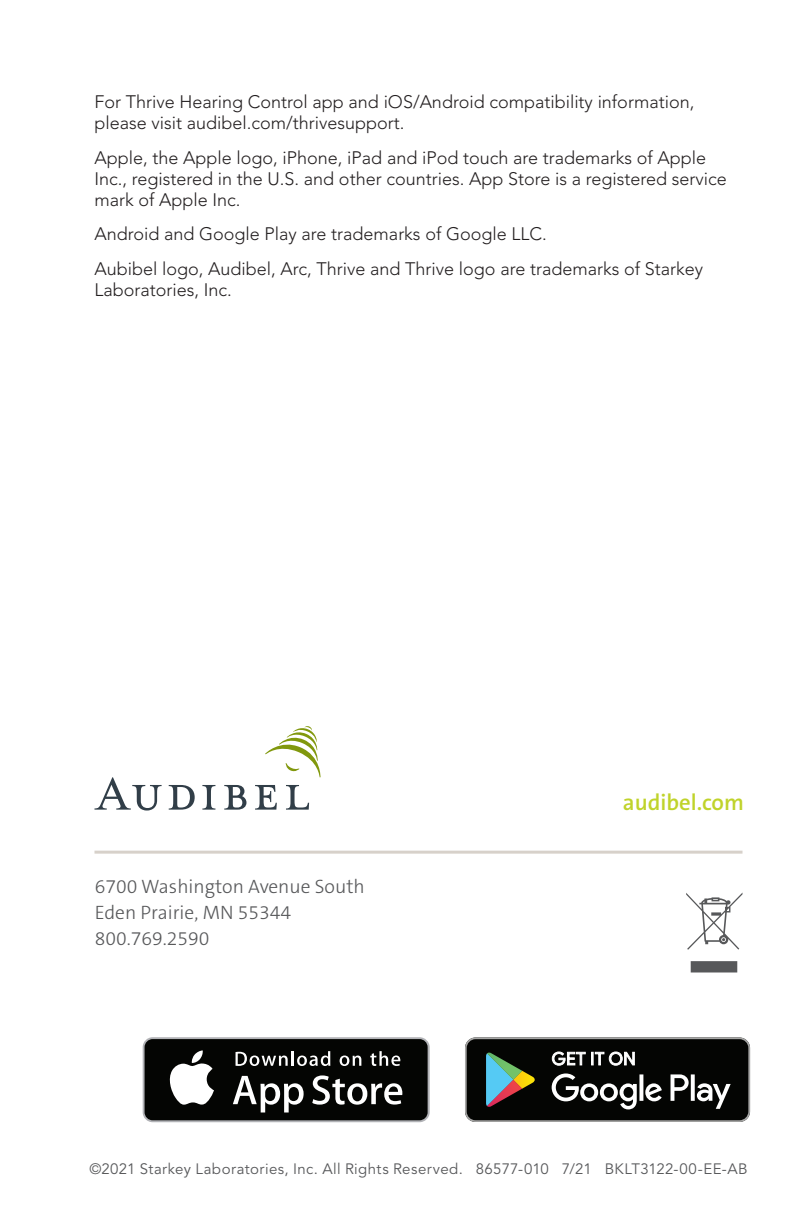
<style>
.page{position:relative;width:810px;height:1215px;background:#fff}
.page>*{position:absolute;margin:0;border:0;box-sizing:border-box;transform-origin:0 0}
.t1{font:600 22.8px "The Sans C5";color:#c0d32b}
.t2{font:300 19.5px "The Sans C5";color:#57585a}
.Back_page_credits{font:18px/21px "Avenir LT SLI Std Light";color:#231f20}
.t3{font:15px "Avenir LT SLI Std Book";letter-spacing:.025em;color:#57585a}
</style>
<div class="page">
<svg style="left:686px;top:893px;width:56px;height:79px"></svg>
<svg style="left:265px;top:726px;width:56px;height:51px"></svg>
<svg style="left:94px;top:777px;width:68px;height:34px"></svg>
<svg style="left:169px;top:785px;width:26px;height:25px"></svg>
<svg style="left:202px;top:785px;width:13px;height:25px"></svg>
<svg style="left:224px;top:785px;width:22px;height:25px"></svg>
<svg style="left:255px;top:785px;width:22px;height:25px"></svg>
<svg style="left:286px;top:785px;width:23px;height:25px"></svg>
<hr style="left:94px;top:851px;width:648px;height:3px;background:#d7d1ca">
<svg style="left:143px;top:1037px;width:287px;height:85px"></svg>
<div style="left:145px;top:1039px;width:283px;height:81px;background:#040503;border-radius:8px"></div>
<svg style="left:169px;top:1050px;width:45px;height:55px"></svg>
<svg style="left:233px;top:1076px;width:71px;height:36px"></svg>
<svg style="left:312px;top:1075px;width:90px;height:30px"></svg>
<svg style="left:236px;top:1051px;width:94px;height:15px"></svg>
<svg style="left:340px;top:1056px;width:21px;height:10px"></svg>
<svg style="left:370px;top:1051px;width:30px;height:15px"></svg>
<svg style="left:465px;top:1037px;width:285px;height:85px;background:#2e312f"></svg>
<p class="Back_page_credits" style="left:94px;top:91px;width:601px">For Thrive Hearing Control app and iOS/Android compatibility information, please visit audibel.com/thrivesupport.</p>
<p class="Back_page_credits" style="left:94px;top:147px;width:634px">Apple, the Apple logo, iPhone, iPad and iPod touch are trademarks of Apple<br>Inc., registered in the U.S. and other countries. App Store is a registered service mark of Apple Inc.</p>
<p class="Back_page_credits" style="left:94px;top:223px;width:454px">Android and Google Play are trademarks of Google LLC.</p>
<p class="Back_page_credits" style="left:94px;top:258px;width:610px">Aubibel logo, Audibel, Arc, Thrive and Thrive logo are trademarks of Starkey<br>Laboratories, Inc.</p>
<p class="t2" style="left:95px;top:874px;width:272px">6700 Washington Avenue South</p>
<p class="t2" style="left:95px;top:900px;width:198px">Eden Prairie, MN 55344</p>
<p class="t2" style="left:95px;top:926px;width:117px">800.769.2590</p>
<p class="t1" style="left:623px;top:788px;width:123px">audibel.com</p>
<p class="t3" style="left:89px;top:1161px;width:660px">©2021 Starkey Laboratories, Inc. All Rights Reserved. 86577-010 7/21 BKLT3122-00-EE-AB</p>
</div>
